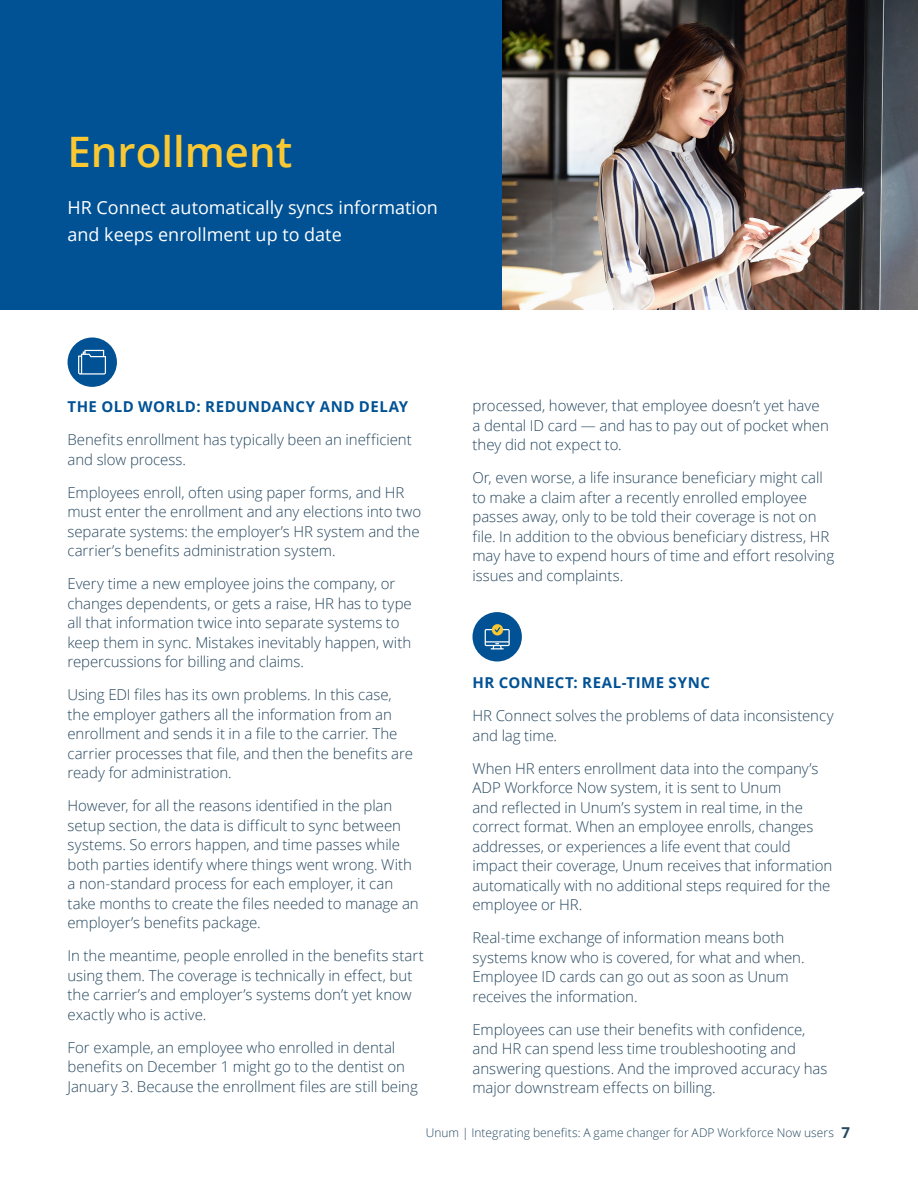
<style>
.page{position:relative;width:918px;height:1188px;background:#fff}
.page>*{position:absolute;margin:0;border:0;box-sizing:border-box;transform-origin:0 0}
.t1{font:600 42px "Open Sans";color:#fac832}
.t2{font:18px/27px "Open Sans";color:#fff}
.Body_Copy_1{font:300 15px/19.5px "Open Sans";letter-spacing:-.005em;color:#27485f}
.Body_copy{font:700 15px "Open Sans";letter-spacing:.03em;color:#005295}
.Subhead_CAPS{font:700 15px "Open Sans";letter-spacing:.03em;color:#005295}
.t3{font:300 12px "Open Sans";letter-spacing:.005em;color:#25495f}
.s1{font-weight:700;font-size:15px}
</style>
<div class="page">
<div style="left:0;top:0;width:502px;height:309px;background:#005295"></div>
<img style="left:502px;top:0;width:416px;height:309px">
<div style="left:68px;top:337px;width:49px;height:50px;background:#005295;border-radius:50%"></div>
<svg style="left:78px;top:350px;width:28px;height:25px"></svg>
<div style="left:473px;top:612px;width:49px;height:50px;background:#005295;border-radius:50%"></div>
<svg style="left:492px;top:624px;width:11px;height:11px"></svg>
<svg style="left:485px;top:627px;width:25px;height:22px"></svg>
<h1 class="t1" style="left:68px;top:123px;width:226px">Enrollment</h1>
<h2 class="t2" style="left:68px;top:194px;width:372px">HR Connect automatically syncs information and keeps enrollment up to date</h2>
<p class="Body_copy" style="left:68px;top:396px;width:342px">THE OLD WORLD: REDUNDANCY AND DELAY</p>
<p class="Body_Copy_1" style="left:68px;top:430px;width:346px">Benefits enrollment has typically been an inefficient and slow process.</p>
<p class="Body_Copy_1" style="left:68px;top:482px;width:355px">Employees enroll, often using paper forms, and HR must enter the enrollment and any elections into two separate systems: the employer’s HR system and the carrier’s benefits administration system.</p>
<p class="Body_Copy_1" style="left:68px;top:574px;width:346px">Every time a new employee joins the company, or changes dependents, or gets a raise, HR has to type all that information twice into separate systems to keep them in sync. Mistakes inevitably happen, with repercussions for billing and claims.</p>
<p class="Body_Copy_1" style="left:68px;top:685px;width:347px">Using EDI files has its own problems. In this case, the employer gathers all the information from an enrollment and sends it in a file to the carrier. The carrier processes that file, and then the benefits are ready for administration.</p>
<p class="Body_Copy_1" style="left:68px;top:796px;width:353px">However, for all the reasons identified in the plan setup section, the data is difficult to sync between systems. So errors happen, and time passes while both parties identify where things went wrong. With a non-standard process for each employer, it can take months to create the files needed to manage an employer’s benefits package.</p>
<p class="Body_Copy_1" style="left:68px;top:946px;width:358px">In the meantime, people enrolled in the benefits start using them. The coverage is technically in effect, but the carrier’s and employer’s systems don’t yet know exactly who is active.</p>
<p class="Body_Copy_1" style="left:68px;top:1037px;width:352px">For example, an employee who enrolled in dental benefits on December 1 might go to the dentist on<br>January 3. Because the enrollment files are still being</p>
<p class="Body_Copy_1" style="left:472px;top:396px;width:358px">processed, however, that employee doesn’t yet have a dental ID card — and has to pay out of pocket when they did not expect to.</p>
<p class="Body_Copy_1" style="left:472px;top:468px;width:363px">Or, even worse, a life insurance beneficiary might call to make a claim after a recently enrolled employee passes away, only to be told their coverage is not on file. In addition to the obvious beneficiary distress, HR may have to expend hours of time and effort resolving issues and complaints.</p>
<p class="Subhead_CAPS" style="left:472px;top:672px;width:239px">HR CONNECT: REAL-TIME SYNC</p>
<p class="Body_Copy_1" style="left:472px;top:706px;width:363px">HR Connect solves the problems of data inconsistency and lag time.</p>
<p class="Body_Copy_1" style="left:472px;top:758px;width:361px">When HR enters enrollment data into the company’s ADP Workforce Now system, it is sent to Unum<br>and reflected in Unum’s system in real time, in the correct format. When an employee enrolls, changes addresses, or experiences a life event that could impact their coverage, Unum receives that information automatically with no additional steps required for the employee or HR.</p>
<p class="Body_Copy_1" style="left:472px;top:928px;width:334px">Real-time exchange of information means both systems know who is covered, for what and when.<br>Employee ID cards can go out as soon as Unum receives the information.</p>
<p class="Body_Copy_1" style="left:472px;top:1019px;width:356px">Employees can use their benefits with confidence, and HR can spend less time troubleshooting and answering questions. And the improved accuracy has major downstream effects on billing.</p>
<p class="t3" style="left:426px;top:1125px;width:426px">Unum | Integrating benefits: A game changer for ADP Workforce Now users <span class="s1">7</span></p>
</div>
